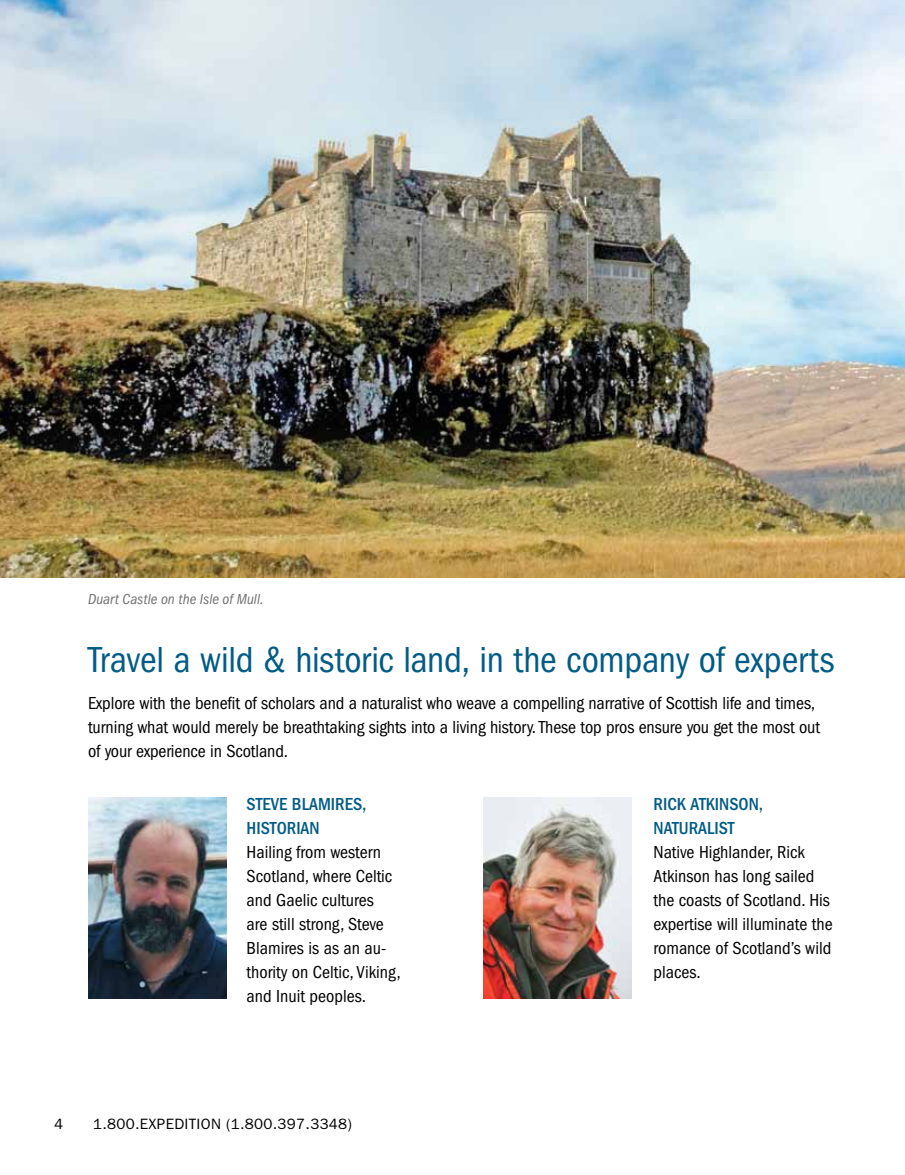
<style>
.page{position:relative;width:905px;height:1175px;background:#fff}
.page>*{position:absolute;margin:0;border:0;box-sizing:border-box;transform-origin:0 0}
.t1{font:condensed 37.5px "ITC Franklin Gothic Std";letter-spacing:-.01em;color:#005b86}
.t2{font:condensed 18px/24px "ITC Franklin Gothic Std";color:#000}
.t3{font:500 condensed 18px "ITC Franklin Gothic Std";color:#005b86}
.t4{font:15px "ITC Franklin Gothic Std";letter-spacing:.02em;color:#000}
.t5{font:italic condensed 15px "ITC Franklin Gothic Std";color:#6f7073}
</style>
<div class="page">
<img style="left:0;top:0;width:904px;height:577px">
<img style="left:483px;top:797px;width:148px;height:201px">
<img style="left:88px;top:797px;width:138px;height:201px">
<p class="t5" style="left:88px;top:590px;width:177px">Duart Castle on the Isle of Mull.</p>
<h1 class="t1" style="left:88px;top:638px;width:748px">Travel a wild &amp; historic land, in the company of experts</h1>
<p class="t2" style="left:88px;top:691px;width:733px">Explore with the benefit of scholars and a naturalist who weave a compelling narrative of Scottish life and times, turning what would merely be breathtaking sights into a living history. These top pros ensure you get the most out of your experience in Scotland.</p>
<p class="t3" style="left:653px;top:793px;width:71px">RIC K ATKINSON</p>
<p class="t3" style="left:758px;top:793px;width:6px">,</p>
<p class="t3" style="left:653px;top:817px;width:44px">NATURALIST</p>
<p class="t2" style="left:653px;top:840px;width:181px">Native Highlander, Rick<br>Atkinson has long sailed the coasts of Scotland. His expertise will illuminate the romance of Scotland’s wild places.</p>
<p class="t3" style="left:247px;top:793px;width:93px">STEVE BLAMIRES</p>
<p class="t3" style="left:362px;top:793px;width:6px">,</p>
<p class="t3" style="left:247px;top:817px;width:19px">HISTORIAN</p>
<p class="t2" style="left:247px;top:840px;width:155px">Hailing from western<br>Scotland, where Celtic and Gaelic cultures<br>are still strong, Steve<br>Blamires is as an au&shy;thority on Celtic, Viking, and Inuit peoples.</p>
<p class="t4" style="left:54px;top:1115px;width:10px">4</p>
<p class="t4" style="left:93px;top:1115px;width:260px">1.800.EXPEDITION (1.800.397.3348)</p>
</div>
